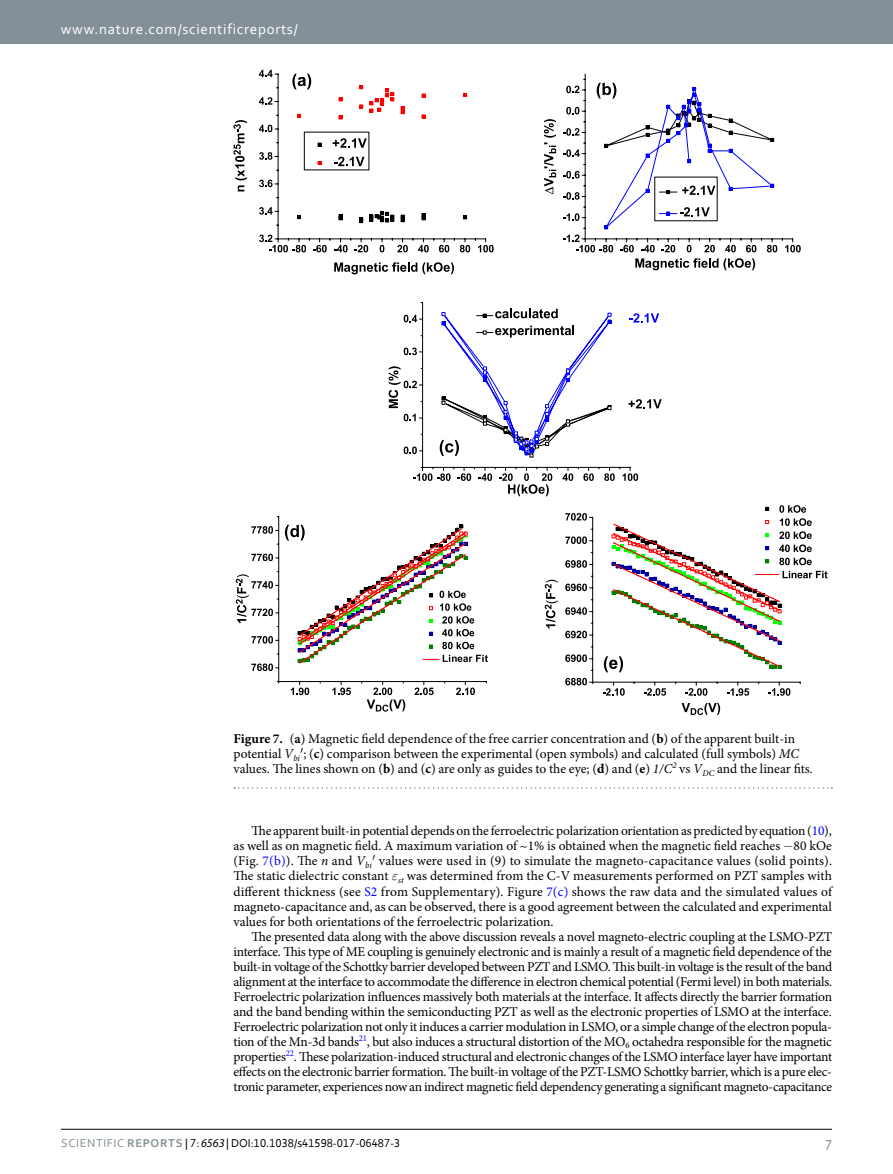
<style>
.page{position:relative;width:893px;height:1174px;background:#fff}
.page>*{position:absolute;margin:0;border:0;box-sizing:border-box;transform-origin:0 0}
.t1{font:15px "Corbel 2";letter-spacing:.045em;color:#fff}
.t2{font:15px "Corbel 2";color:#839097}
.t3{font:13.5px/15px "Minion Pro";letter-spacing:-.005em;color:#000;text-align:justify}
.t4{font:12px "Corbel";color:#000}
.s1{font-weight:700}
.s2{font-style:italic}
.s3{color:#00f}
.s4{font-family:"Corbel 2";color:#839097}
.s5{font-family:"Corbel Bold 2";color:#839097}
.s6{font-family:"Myriad Pro";font-style:italic}
</style>
<div class="page">
<div style="left:0;top:0;width:893px;height:43px;background:#839097"></div>
<hr style="left:61px;top:1129px;width:771px;height:1px;background:#000">
<hr style="left:278px;top:74px;width:1px;height:165px;background:#000">
<hr style="left:278px;top:238px;width:208px;height:1px;background:#000">
<svg style="left:380px;top:239px;width:4px;height:13px"></svg>
<svg style="left:392px;top:239px;width:102px;height:13px"></svg>
<svg style="left:259px;top:235px;width:113px;height:17px"></svg>
<svg style="left:259px;top:207px;width:19px;height:8px"></svg>
<svg style="left:259px;top:180px;width:19px;height:7px"></svg>
<svg style="left:259px;top:152px;width:19px;height:8px"></svg>
<svg style="left:259px;top:125px;width:19px;height:7px"></svg>
<svg style="left:259px;top:97px;width:19px;height:8px"></svg>
<svg style="left:259px;top:70px;width:19px;height:7px"></svg>
<hr style="left:585px;top:74px;width:1px;height:165px;background:#000">
<hr style="left:585px;top:238px;width:208px;height:1px;background:#000">
<svg style="left:687px;top:239px;width:4px;height:13px"></svg>
<svg style="left:699px;top:239px;width:102px;height:13px"></svg>
<svg style="left:563px;top:235px;width:116px;height:17px"></svg>
<svg style="left:563px;top:207px;width:22px;height:14px"></svg>
<svg style="left:563px;top:192px;width:22px;height:8px"></svg>
<svg style="left:563px;top:171px;width:22px;height:7px"></svg>
<svg style="left:563px;top:143px;width:22px;height:14px"></svg>
<svg style="left:563px;top:128px;width:22px;height:8px"></svg>
<svg style="left:566px;top:107px;width:19px;height:7px"></svg>
<svg style="left:566px;top:86px;width:19px;height:7px"></svg>
<hr style="left:422px;top:302px;width:1px;height:165px;background:#000">
<svg style="left:404px;top:446px;width:19px;height:8px"></svg>
<svg style="left:404px;top:414px;width:19px;height:7px"></svg>
<svg style="left:404px;top:347px;width:19px;height:8px"></svg>
<svg style="left:404px;top:315px;width:19px;height:7px"></svg>
<hr style="left:278px;top:517px;width:1px;height:164px;background:#000">
<hr style="left:279px;top:681px;width:207px;height:1px;background:#000">
<svg style="left:291px;top:682px;width:18px;height:13px"></svg>
<svg style="left:332px;top:682px;width:19px;height:13px"></svg>
<svg style="left:414px;top:682px;width:20px;height:13px"></svg>
<svg style="left:456px;top:682px;width:19px;height:13px"></svg>
<svg style="left:251px;top:663px;width:28px;height:8px"></svg>
<svg style="left:251px;top:636px;width:28px;height:7px"></svg>
<svg style="left:251px;top:553px;width:28px;height:8px"></svg>
<svg style="left:251px;top:526px;width:28px;height:7px"></svg>
<hr style="left:592px;top:517px;width:1px;height:165px;background:#000">
<hr style="left:593px;top:682px;width:207px;height:1px;background:#000">
<svg style="left:603px;top:682px;width:22px;height:13px"></svg>
<svg style="left:644px;top:682px;width:22px;height:13px"></svg>
<svg style="left:685px;top:682px;width:22px;height:13px"></svg>
<svg style="left:727px;top:682px;width:22px;height:13px"></svg>
<svg style="left:768px;top:682px;width:22px;height:13px"></svg>
<svg style="left:565px;top:678px;width:28px;height:7px"></svg>
<svg style="left:565px;top:654px;width:28px;height:8px"></svg>
<svg style="left:565px;top:631px;width:28px;height:7px"></svg>
<svg style="left:565px;top:607px;width:28px;height:8px"></svg>
<svg style="left:565px;top:583px;width:28px;height:8px"></svg>
<svg style="left:565px;top:560px;width:28px;height:8px"></svg>
<svg style="left:565px;top:536px;width:28px;height:8px"></svg>
<svg style="left:565px;top:513px;width:28px;height:7px"></svg>
<svg style="left:463px;top:216px;width:4px;height:3px"></svg>
<svg style="left:422px;top:213px;width:3px;height:7px"></svg>
<svg style="left:401px;top:215px;width:3px;height:7px"></svg>
<svg style="left:297px;top:215px;width:4px;height:4px"></svg>
<svg style="left:339px;top:214px;width:3px;height:6px"></svg>
<svg style="left:359px;top:217px;width:4px;height:6px"></svg>
<svg style="left:370px;top:211px;width:24px;height:11px"></svg>
<svg style="left:463px;top:93px;width:4px;height:4px"></svg>
<svg style="left:401px;top:106px;width:3px;height:8px"></svg>
<svg style="left:359px;top:105px;width:4px;height:3px"></svg>
<svg style="left:297px;top:114px;width:4px;height:4px"></svg>
<svg style="left:359px;top:85px;width:4px;height:4px"></svg>
<svg style="left:370px;top:89px;width:24px;height:23px"></svg>
<svg style="left:334px;top:262px;width:120px;height:12px"></svg>
<svg style="left:333px;top:138px;width:34px;height:10px"></svg>
<svg style="left:318px;top:161px;width:3px;height:4px"></svg>
<svg style="left:334px;top:157px;width:31px;height:9px"></svg>
<svg style="left:292px;top:74px;width:19px;height:15px"></svg>
<svg style="left:233px;top:120px;width:14px;height:71px"></svg>
<svg style="left:544px;top:119px;width:12px;height:75px"></svg>
<svg style="left:635px;top:258px;width:120px;height:12px"></svg>
<svg style="left:597px;top:83px;width:177px;height:146px"></svg>
<svg style="left:389px;top:366px;width:34px;height:42px"></svg>
<svg style="left:413px;top:467px;width:225px;height:29px"></svg>
<svg style="left:440px;top:309px;width:171px;height:148px"></svg>
<svg style="left:629px;top:313px;width:30px;height:9px"></svg>
<svg style="left:628px;top:399px;width:34px;height:9px"></svg>
<svg style="left:236px;top:571px;width:43px;height:56px"></svg>
<svg style="left:361px;top:682px;width:44px;height:29px"></svg>
<svg style="left:285px;top:524px;width:203px;height:140px"></svg>
<svg style="left:682px;top:703px;width:38px;height:12px"></svg>
<svg style="left:545px;top:579px;width:13px;height:49px"></svg>
<svg style="left:604px;top:505px;width:223px;height:167px"></svg>
<svg style="left:234px;top:787px;width:595px;height:1px"></svg>
<p class="t1" style="left:61px;top:19px;width:238px">www.nature.com/scientificreports/</p>
<p class="t3" style="left:233px;top:731px;width:581px;text-align:left"><span class="s1">Figure 7.</span> (<span class="s1">a</span>) Magnetic field dependence of the free carrier concentration and (<span class="s1">b</span>) of the apparent built-in potential <span class="s2">V</span><sub>bi</sub> ; (<span class="s1">c</span>) comparison between the experimental (open symbols) and calculated (full symbols) <span class="s2">MC </span>values. The lines shown on (<span class="s1">b</span>) and (<span class="s1">c</span>) are only as guides to the eye; (<span class="s1">d</span>) and (<span class="s1">e</span>) <span class="s2">1/C</span><sup>2</sup> vs <span class="s2">V</span><sub>DC</sub> and the linear fits.</p>
<p class="t3" style="left:233px;top:823px;width:600px;text-indent:18px">The apparent built-in potential depends on the ferroelectric polarization orientation as predicted by equation (<span class="s3">10</span>), as well as on magnetic field. A maximum variation of ~1% is obtained when the magnetic field reaches −80 kOe (Fig. <span class="s3">7(b)</span>). The <span class="s2">n</span> and <span class="s2">V</span><sub>bi</sub> values were used in (9) to simulate the magneto-capacitance values (solid points).<br>The static dielectric constant <sub>st</sub> was determined from the C-V measurements performed on PZT samples with different thickness (see <span class="s3">S2</span> from Supplementary). Figure <span class="s3">7(c)</span> shows the raw data and the simulated values of magneto-capacitance and, as can be observed, there is a good agreement between the calculated and experimental values for both orientations of the ferroelectric polarization.</p>
<p class="t3" style="left:233px;top:928px;width:600px;text-indent:18px">The presented data along with the above discussion reveals a novel magneto-electric coupling at the LSMO-PZT interface. This type of ME coupling is genuinely electronic and is mainly a result of a magnetic field dependence of the built-in voltage of the Schottky barrier developed between PZT and LSMO. This built-in voltage is the result of the band alignment at the interface to accommodate the difference in electron chemical potential (Fermi level) in both materials.<br>Ferroelectric polarization influences massively both materials at the interface. It affects directly the barrier formation and the band bending within the semiconducting PZT as well as the electronic properties of LSMO at the interface.<br>Ferroelectric polarization not only it induces a carrier modulation in LSMO, or a simple change of the electron popula&shy;tion of the Mn-3d bands<sup>21</sup>, but also induces a structural distortion of the MO<sub>6</sub> octahedra responsible for the magnetic properties<sup>22</sup>. These polarization-induced structural and electronic changes of the LSMO interface layer have important effects on the electronic barrier formation. The built-in voltage of the PZT-LSMO Schottky barrier, which is a pure elec&shy;tronic parameter, experiences now an indirect magnetic field dependency generating a significant magneto-capacitance</p>
<p class="t4" style="left:61px;top:1135px;width:341px"><span class="s4">Scientific</span> <span class="s5">REPOrTS</span> | 7: <span class="s6">6563</span> | DOI:10.1038/s41598-017-06487-3</p>
<p class="t2" style="left:826px;top:1132px;width:8px">7</p>
</div>
